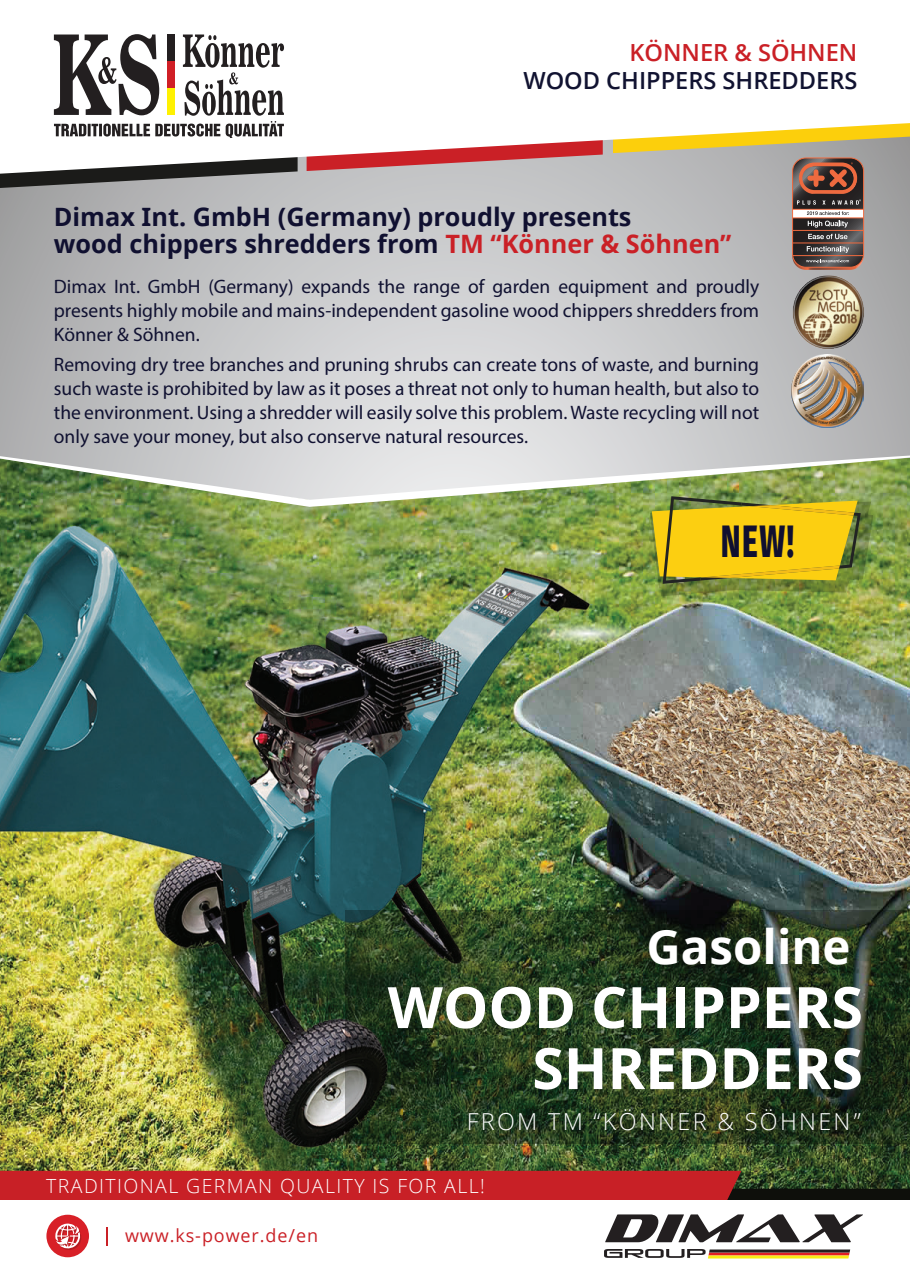
<style>
.page{position:relative;width:910px;height:1280px;background:#fff}
.page>*{position:absolute;margin:0;border:0;box-sizing:border-box;transform-origin:0 0}
.t1{font:700 57.15px/61.1px "Open Sans";color:#fff;text-align:right}
.t2{font:700 47.4px "Open Sans";color:#fff}
.t3{font:800 45.3px "Fira Sans";color:#101030;scale:.67 1}
.t4{font:700 25.35px/27px "Noto Sans";color:#101030}
.t5{font:600 23.55px "Open Sans";color:#111331}
.t6{font:600 23.55px "Open Sans";color:#ca2026}
.t7{font:300 23.4px "Open Sans";letter-spacing:.1em;color:#fff}
.t8{font:19.5px/24px "Myriad Pro";color:#101131;text-align:justify}
.t9{font:300 19.5px "Open Sans";letter-spacing:.07em;color:#fff}
.t10{font:18px "Open Sans";letter-spacing:.05em;color:#ca2026}
.s1{color:#ca2026}
</style>
<div class="page">
<svg style="left:0;top:174px;width:910px;height:271px"></svg>
<div style="left:9px;top:1187px;width:901px;height:24px;background:#0e0f0b"></div>
<img style="left:0;top:507px;width:910px;height:682px">
<div style="left:0;top:1171px;width:741px;height:30px;background:#c82026"></div>
<svg style="left:298px;top:139px;width:315px;height:35px"></svg>
<div style="left:0;top:1201px;width:910px;height:79px;background:#fff"></div>
<svg style="left:605px;top:1214px;width:258px;height:28px"></svg>
<svg style="left:604px;top:1249px;width:246px;height:9px"></svg>
<svg style="left:106px;top:1227px;width:1px;height:18px"></svg>
<div style="left:46px;top:1215px;width:43px;height:42px;background:#d82027;border-radius:50%"></div>
<svg style="left:55px;top:1223px;width:26px;height:27px"></svg>
<svg style="left:0;top:34px;width:298px;height:154px"></svg>
<div style="left:167px;top:35px;width:8px;height:26px;background:#231f20"></div>
<div style="left:167px;top:61px;width:8px;height:27px;background:#d01f26"></div>
<div style="left:167px;top:88px;width:8px;height:27px;background:#fff101"></div>
<svg style="left:0;top:445px;width:910px;height:62px"></svg>
<img style="left:496px;top:618px;width:182px;height:31px">
<svg style="left:345px;top:910px;width:565px;height:234px"></svg>
<svg style="left:613px;top:123px;width:297px;height:147px"></svg>
<hr style="left:793px;top:255px;width:71px;height:1px;background:#ee6a3f">
<hr style="left:793px;top:230px;width:71px;height:1px;background:#ee6a3f">
<hr style="left:793px;top:243px;width:71px;height:1px;background:#ee6a3f">
<img style="left:778px;top:268px;width:100px;height:89px">
<img style="left:792px;top:355px;width:72px;height:72px">
<svg style="left:650px;top:496px;width:222px;height:103px"></svg>
<p class="t6" style="left:629px;top:36px;width:230px">KÖNNER &amp; SÖHNEN</p>
<p class="t5" style="left:523px;top:64px;width:336px">WOOD CHIPPERS SHREDDERS</p>
<p class="t4" style="left:54px;top:203px;width:679px">Dimax Int. GmbH (Germany) proudly presents<br>wood chippers shredders from <span class="s1">TM “Könner &amp; Söhnen”</span></p>
<p class="t8" style="left:54px;top:274px;width:707px">Dimax Int. GmbH (Germany) expands the range of garden equipment and proudly presents highly mobile and mains-independent gasoline wood chippers shredders from Könner &amp; Söhnen.</p>
<p class="t8" style="left:54px;top:352px;width:707px">Removing dry tree branches and pruning shrubs can create tons of waste, and burning such waste is prohibited by law as it poses a threat not only to human health, but also to the environment. Using a shredder will easily solve this problem. Waste recycling will not only save your money, but also conserve natural resources.</p>
<h3 class="t3" style="left:721px;top:502px;width:111px">NEW!</h3>
<h2 class="t2" style="left:647px;top:913px;width:205px">Gasoline</h2>
<h1 class="t1" style="left:388px;top:975px;width:477px">WOOD CHIPPERS<br>SHREDDERS</h1>
<p class="t7" style="left:467px;top:1106px;width:395px">FROM ТМ “KÖNNER &amp; SÖHNEN”</p>
<p class="t9" style="left:46px;top:1173px;width:440px">TRADITIONAL GERMAN QUALITY IS FOR ALL!</p>
<p class="t10" style="left:125px;top:1223px;width:194px">www.ks-power.de/en</p>
</div>
